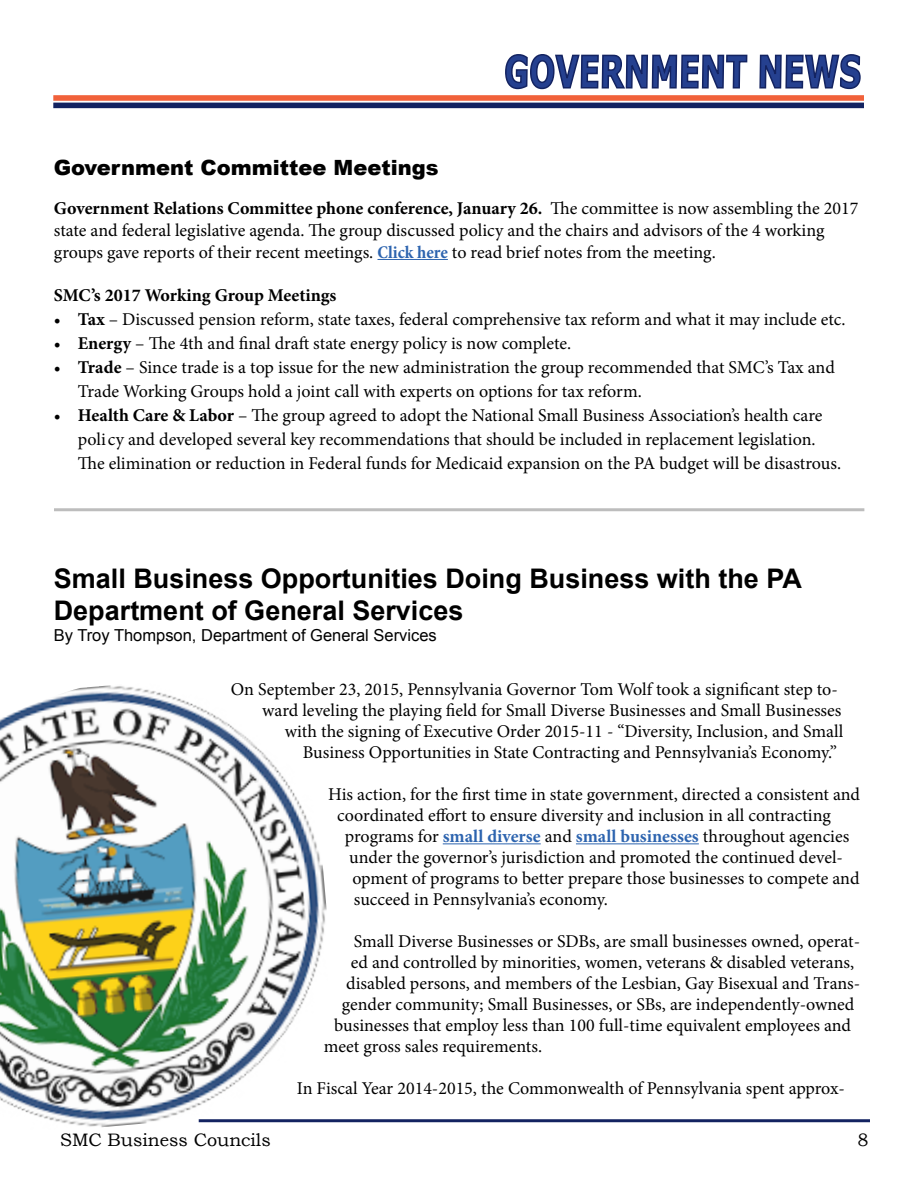
<style>
.page{position:relative;width:918px;height:1188px;background:#fff}
.page>*{position:absolute;margin:0;border:0;box-sizing:border-box;transform-origin:0 0}
.t1{font:700 27px/32.4px "Arial";color:#000}
.t2{font:900 21px "Arial";color:#000}
.t3{font:18px/24px "Minion Pro";color:#000}
.t4{font:700 18px "Minion Pro";letter-spacing:-.005em;color:#000}
.t5{font:18px "Bookman Old Style";color:#000}
.t6{font:16.5px "Arial";color:#000}
.s1{font-weight:700}
.s2{font-weight:700;font-stretch:condensed;color:#2d64af}
.s3{font-weight:700;color:#2d64af}
</style>
<div class="page">
<svg style="left:505px;top:54px;width:356px;height:36px"></svg>
<div style="left:53px;top:103px;width:811px;height:5px;background:#132361"></div>
<div style="left:53px;top:95px;width:811px;height:6px;background:#f1613a"></div>
<hr style="left:54px;top:508px;width:810px;height:3px;background:#000">
<hr style="left:378px;top:259px;width:70px;height:1px;background:#2d64af">
<hr style="left:443px;top:843px;width:98px;height:1px;background:#2d64af">
<hr style="left:576px;top:843px;width:123px;height:1px;background:#2d64af">
<img style="left:0;top:685px;width:332px;height:443px">
<hr style="left:199px;top:1119px;width:671px;height:3px;background:#132361">
<p class="t2" style="left:54px;top:152px;width:386px">Government Committee Meetings</p>
<p class="t3" style="left:54px;top:198px;width:806px;line-height:21.6px"><span class="s1">Government Relations Committee phone conference, January 26.</span> The committee is now assembling the 2017 state and federal legislative agenda. The group discussed policy and the chairs and advisors of the 4 working groups gave reports of their recent meetings. <span class="s2">Click here</span> to read brief notes from the meeting.</p>
<p class="t4" style="left:54px;top:282px;width:284px">SMC’s 2017 Working Group Meetings</p>
<p class="t3" style="left:54px;top:307px;width:793px">• <span class="s1">Tax</span> – Discussed pension reform, state taxes, federal comprehensive tax reform and what it may include etc.</p>
<p class="t3" style="left:54px;top:331px;width:519px">• <span class="s1">Energy</span> – The 4th and final draft state energy policy is now complete.</p>
<p class="t3" style="left:78px;top:355px;width:759px;text-indent:-24px">• <span class="s1">Trade</span> – Since trade is a top issue for the new administration the group recommended that SMC’s Tax and<br>Trade Working Groups hold a joint call with experts on options for tax reform.</p>
<p class="t3" style="left:78px;top:403px;width:765px;text-indent:-24px">• <span class="s1">Health Care &amp; Labor</span> – The group agreed to adopt the National Small Business Association’s health care poli cy and developed several key recommendations that should be included in replacement legislation.<br>The elimination or reduction in Federal funds for Medicaid expansion on the PA budget will be disastrous.</p>
<h1 class="t1" style="left:54px;top:563px;width:750px">Small Business Opportunities Doing Business with the PA<br>Department of General Services</h1>
<p class="t6" style="left:54px;top:624px;width:385px">By Troy Thompson, Department of General Services</p>
<p class="t3" style="left:231px;top:677px;width:609px">On September 23, 2015, Pennsylvania Governor Tom Wolf took a significant step to-</p>
<p class="t3" style="left:262px;top:698px;width:581px">ward leveling the playing field for Small Diverse Businesses and Small Businesses</p>
<p class="t3" style="left:285px;top:719px;width:560px">with the signing of Executive Order 2015-11 - “Diversity, Inclusion, and Small</p>
<p class="t3" style="left:303px;top:740px;width:536px">Business Opportunities in State Contracting and Pennsylvania’s Economy.”</p>
<p class="t3" style="left:328px;top:782px;width:533px">His action, for the first time in state government, directed a consistent and</p>
<p class="t3" style="left:337px;top:803px;width:495px">coordinated effort to ensure diversity and inclusion in all contracting</p>
<p class="t3" style="left:345px;top:824px;width:506px">programs for <span class="s3">small diverse</span> and <span class="s3">small businesses</span> throughout agencies</p>
<p class="t3" style="left:349px;top:845px;width:495px">under the governor’s jurisdiction and promoted the continued devel-</p>
<p class="t3" style="left:352px;top:866px;width:509px">opment of programs to better prepare those businesses to compete and</p>
<p class="t3" style="left:354px;top:887px;width:256px">succeed in Pennsylvania’s economy.</p>
<p class="t3" style="left:354px;top:929px;width:508px">Small Diverse Businesses or SDBs, are small businesses owned, operat-</p>
<p class="t3" style="left:351px;top:950px;width:505px">ed and controlled by minorities, women, veterans &amp; disabled veterans,</p>
<p class="t3" style="left:346px;top:971px;width:515px">disabled persons, and members of the Lesbian, Gay Bisexual and Trans-</p>
<p class="t3" style="left:342px;top:992px;width:514px">gender community; Small Businesses, or SBs, are independently-owned</p>
<p class="t3" style="left:334px;top:1013px;width:518px">businesses that employ less than 100 full-time equivalent employees and</p>
<p class="t3" style="left:324px;top:1034px;width:220px">meet gross sales requirements.</p>
<p class="t3" style="left:297px;top:1076px;width:550px">In Fiscal Year 2014-2015, the Commonwealth of Pennsylvania spent approx-</p>
<p class="t5" style="left:60px;top:1128px;width:212px">SMC Business Councils</p>
<p class="t5" style="left:857px;top:1128px;width:13px">8</p>
</div>
